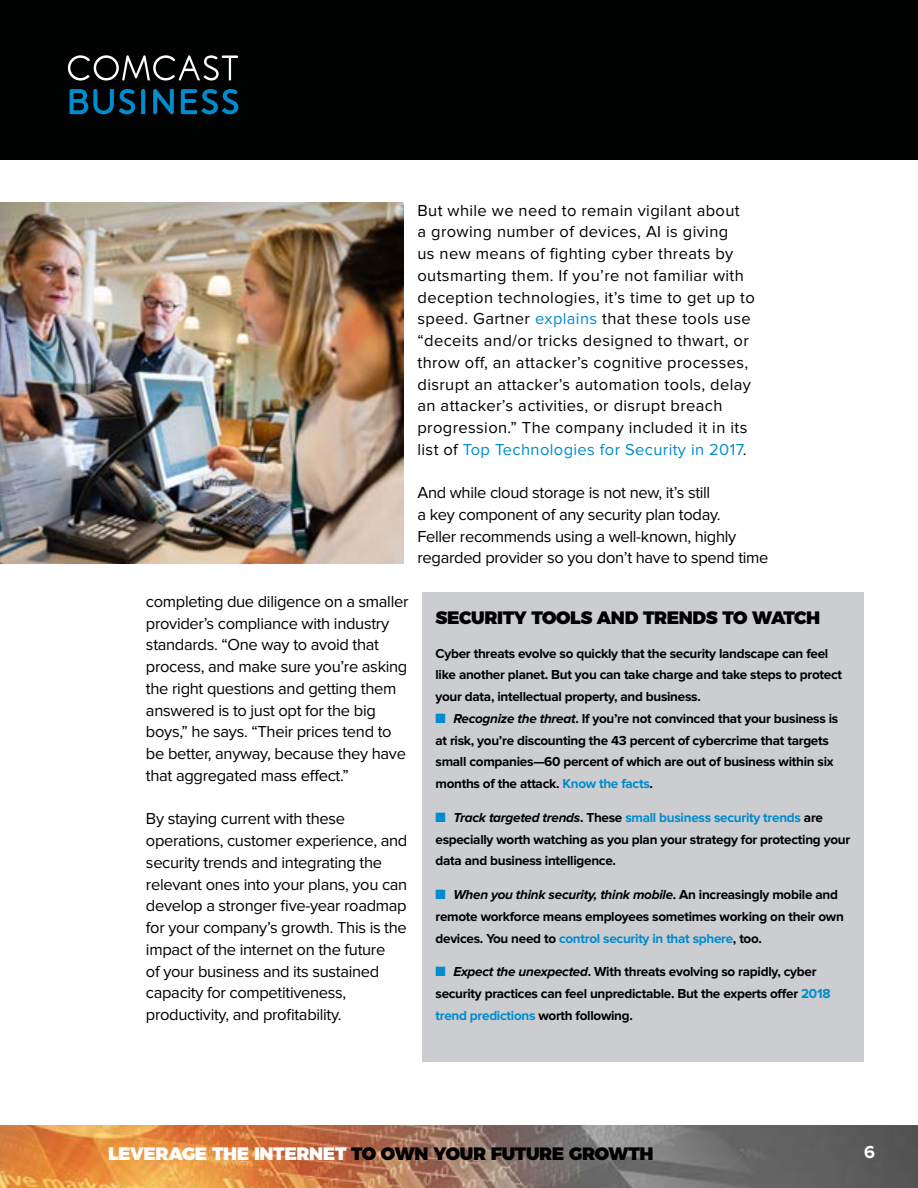
<style>
.page{position:relative;width:918px;height:1188px;background:#fff}
.page>*{position:absolute;margin:0;border:0;box-sizing:border-box;transform-origin:0 0}
.t1{font:900 18px "Montserrat";letter-spacing:-.02em;color:#000}
.t2{font:700 18px "Proxima Nova";color:#fff}
.t3{font:16.5px/21.8px "Proxima Nova";letter-spacing:-.02em;color:#000}
.t4{font:16.5px/21.8px "Proxima Nova";letter-spacing:.02em;color:#000}
.t5{font:700 13.5px/21.8px "Proxima Nova";letter-spacing:-.02em;color:#000}
.s1{color:#008bcd}
.s2{font-style:italic}
.s3{color:#fff}
</style>
<div class="page">
<div style="left:0;top:0;width:918px;height:160px;background:#000101"></div>
<img style="left:0;top:1125px;width:918px;height:63px">
<svg style="left:68px;top:55px;width:151px;height:26px"></svg>
<hr style="left:222px;top:55px;width:16px;height:3px;background:#fff">
<svg style="left:141px;top:89px;width:4px;height:25px"></svg>
<svg style="left:153px;top:89px;width:21px;height:25px"></svg>
<svg style="left:70px;top:89px;width:65px;height:25px"></svg>
<svg style="left:181px;top:89px;width:57px;height:25px"></svg>
<div style="left:422px;top:593px;width:442px;height:469px;background:#cbcdd0"></div>
<img style="left:0;top:202px;width:404px;height:362px">
<p class="t4" style="left:417px;top:199px;width:339px">But while we need to remain vigilant about<br>a growing number of devices, AI is giving<br>us new means of fighting cyber threats by outsmarting them. If you’re not familiar with deception technologies, it’s time to get up to speed. Gartner <span class="s1">explains</span> that these tools use “deceits and/or tricks designed to thwart, or throw off, an attacker’s cognitive processes, disrupt an attacker’s automation tools, delay an attacker’s activities, or disrupt breach progression.” The company included it in its list of <span class="s1">Top Technologies for Security in 2017</span>.</p>
<p class="t3" style="left:417px;top:482px;width:353px">And while cloud storage is not new, it’s still<br>a key component of any security plan today.<br>Feller recommends using a well-known, highly regarded provider so you don’t have to spend time</p>
<p class="t3" style="left:146px;top:591px;width:264px">completing due diligence on a smaller provider’s compliance with industry standards. “One way to avoid that process, and make sure you’re asking the right questions and getting them answered is to just opt for the big boys,” he says. “Their prices tend to be better, anyway, because they have that aggregated mass effect.”</p>
<p class="t3" style="left:146px;top:808px;width:263px">By staying current with these operations, customer experience, and security trends and integrating the relevant ones into your plans, you can develop a stronger five-year roadmap for your company’s growth. This is the impact of the internet on the future<br>of your business and its sustained capacity for competitiveness, productivity, and profitability.</p>
<h1 class="t1" style="left:435px;top:602px;width:386px">SECURITY TOOLS AND TRENDS TO WATCH</h1>
<p class="t5" style="left:435px;top:642px;width:408px">Cyber threats evolve so quickly that the security landscape can feel like another planet. But you can take charge and take steps to protect your data, intellectual property, and business.</p>
<p class="t5" style="left:435px;top:708px;width:404px"><span class="s1">■</span> <span class="s2">Recognize the threat</span>. If you’re not convinced that your business is at risk, you’re discounting the 43 percent of cybercrime that targets small companies—60 percent of which are out of business within six months of the attack. <span class="s1">Know the facts</span>.</p>
<p class="t5" style="left:435px;top:807px;width:416px"><span class="s1">■</span> <span class="s2">Track targeted trends</span>. These <span class="s1">small business security trends</span> are especially worth watching as you plan your strategy for protecting your data and business intelligence.</p>
<p class="t5" style="left:435px;top:884px;width:410px"><span class="s1">■</span> <span class="s2">When you think security, think mobile</span>. An increasingly mobile and remote workforce means employees sometimes working on their own devices. You need to <span class="s1">control security in that sphere</span>, too.</p>
<p class="t5" style="left:435px;top:961px;width:397px"><span class="s1">■</span> <span class="s2">Expect the unexpected</span>. With threats evolving so rapidly, cyber security practices can feel unpredictable. But the experts offer <span class="s1">2018 trend predictions</span> worth following.</p>
<h1 class="t1" style="left:108px;top:1139px;width:547px"><span class="s3">LEVERAGE THE INTERNET</span> TO OWN YOUR FUTURE GROWTH</h1>
<h1 class="t2" style="left:864px;top:1141px;width:12px">6</h1>
</div>
